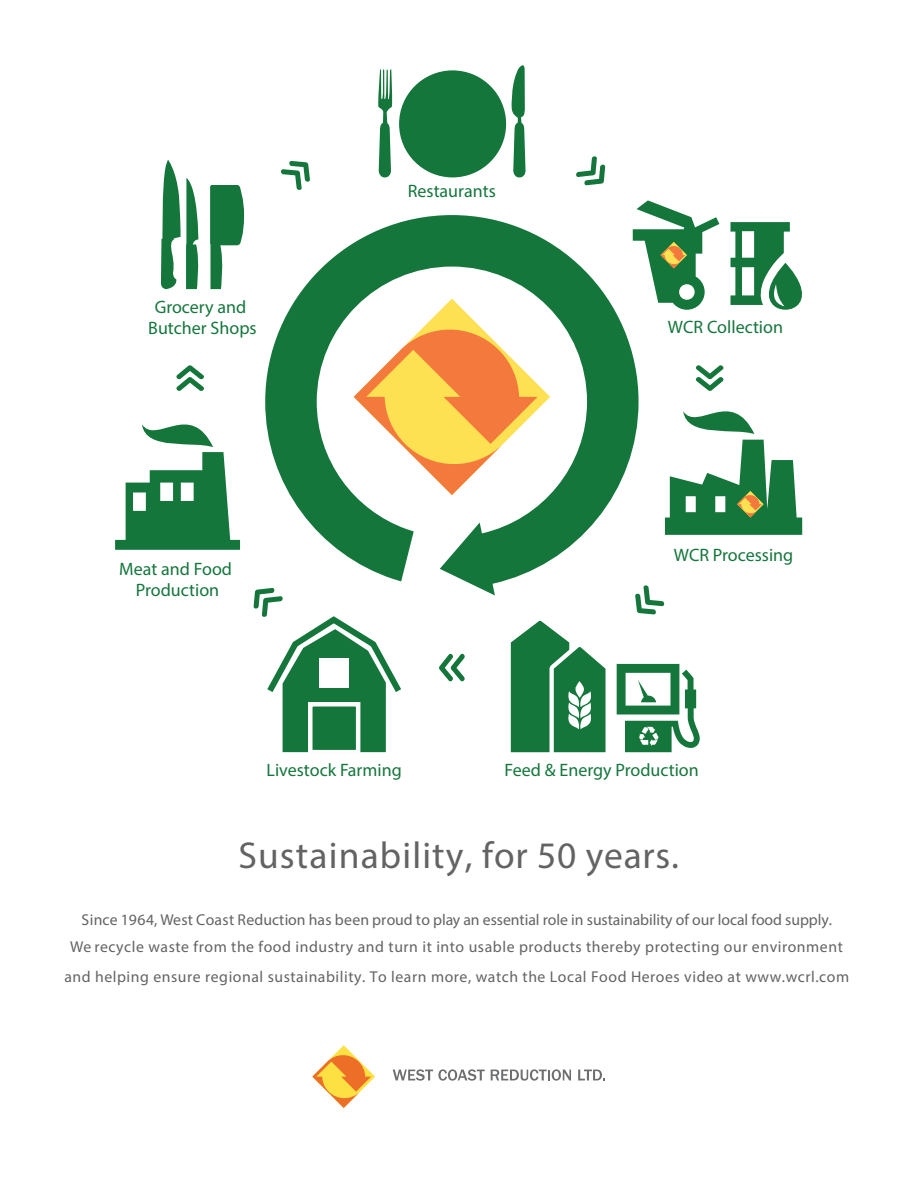
<style>
.page{position:relative;width:918px;height:1188px;background:#fff}
.page>*{position:absolute;margin:0;border:0;box-sizing:border-box;transform-origin:0 0}
.t1{font:37.5px "Helvetica";letter-spacing:.03em;color:#626362}
.t2{font:18px/21.6px "Myriad Pro";color:#15763c;text-align:center}
.t3{font:expanded 15.75px/29.4px "Modern MT Std";letter-spacing:.035em;color:#626362;text-align:center}
.t4{font:15.75px "Helvetica";letter-spacing:-.005em;color:#626362}
.s1{font-family:"Helvetica";font-stretch:normal}
</style>
<div class="page">
<svg style="left:393px;top:1069px;width:92px;height:12px"></svg>
<svg style="left:491px;top:1069px;width:80px;height:12px"></svg>
<svg style="left:578px;top:1069px;width:27px;height:11px"></svg>
<svg style="left:312px;top:1045px;width:63px;height:63px"></svg>
<svg style="left:265px;top:215px;width:373px;height:380px"></svg>
<svg style="left:378px;top:69px;width:15px;height:109px"></svg>
<svg style="left:511px;top:65px;width:14px;height:113px"></svg>
<div style="left:399px;top:70px;width:107px;height:107px;background:#15763c;border-radius:50%"></div>
<svg style="left:210px;top:185px;width:34px;height:104px"></svg>
<svg style="left:161px;top:160px;width:38px;height:129px"></svg>
<svg style="left:576px;top:156px;width:29px;height:30px"></svg>
<svg style="left:635px;top:585px;width:30px;height:30px"></svg>
<svg style="left:439px;top:653px;width:26px;height:29px"></svg>
<svg style="left:176px;top:365px;width:28px;height:26px"></svg>
<svg style="left:281px;top:161px;width:29px;height:29px"></svg>
<svg style="left:354px;top:299px;width:196px;height:196px"></svg>
<svg style="left:730px;top:222px;width:72px;height:88px"></svg>
<svg style="left:633px;top:200px;width:86px;height:110px"></svg>
<svg style="left:665px;top:365px;width:137px;height:170px"></svg>
<svg style="left:115px;top:424px;width:125px;height:126px"></svg>
<svg style="left:253px;top:588px;width:154px;height:164px"></svg>
<div style="left:310px;top:704px;width:48px;height:48px;background:#15763c"></div>
<div style="left:308px;top:702px;width:52px;height:52px;border:4px solid #fdfdfc"></div>
<div style="left:320px;top:659px;width:29px;height:29px;background:#fff"></div>
<svg style="left:511px;top:621px;width:94px;height:131px"></svg>
<svg style="left:617px;top:664px;width:83px;height:88px"></svg>
<p class="t2" style="left:148px;top:297px;width:110px">Grocery and<br>Butcher Shops</p>
<p class="t2" style="left:408px;top:182px;width:89px">Restaurants</p>
<p class="t2" style="left:668px;top:318px;width:117px">WCR Collection</p>
<p class="t2" style="left:119px;top:559px;width:114px">Meat and Food<br>Production</p>
<p class="t2" style="left:674px;top:545px;width:121px">WCR Processing</p>
<p class="t2" style="left:267px;top:761px;width:137px">Livestock Farming</p>
<p class="t2" style="left:505px;top:761px;width:196px">Feed &amp; Energy Production</p>
<h1 class="t1" style="left:238px;top:841px;width:442px">Sustainability, for 50 years.</h1>
<p class="t4" style="left:81px;top:913px;width:752px">Since 1964, West Coast Reduction has been proud to play an essential role in sustainability of our local food supply.</p>
<p class="t3" style="left:64px;top:933px;width:786px"><span class="s1">We</span> recycle waste from the food industry and turn it into usable products thereby protecting our environment and helping ensure regional sustainability. To learn more, watch the Local Food Heroes video at www.wcrl.com</p>
</div>
